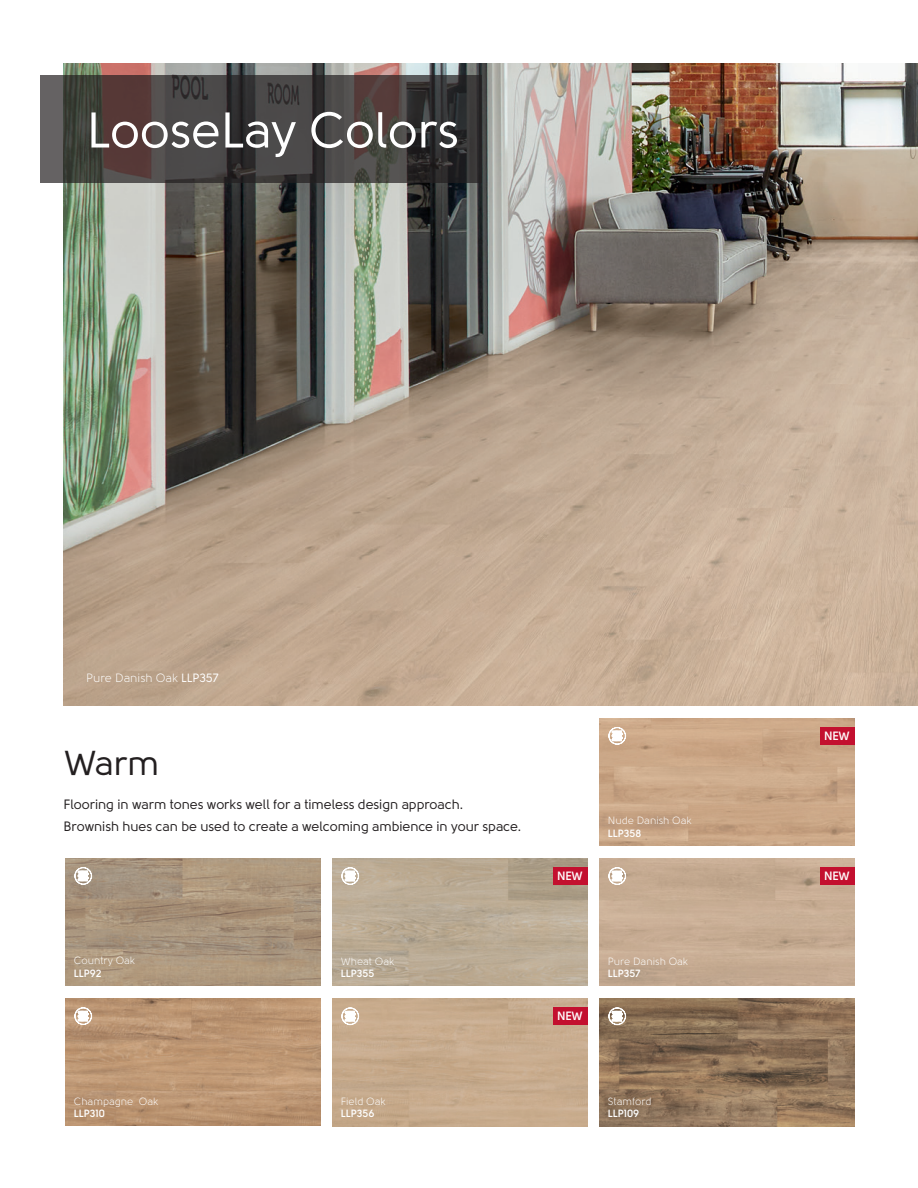
<style>
.page{position:relative;width:918px;height:1188px;background:#fff}
.page>*{position:absolute;margin:0;border:0;box-sizing:border-box;transform-origin:0 0}
.t1{font:50.1px "Solomon";color:#fff}
.t2{font:34.5px "Solomon";color:#231f20}
.t3{font:13.5px "Solomon";color:#231f20}
.t4{font:12px "Solomon";color:#fff}
.t5{font:700 12px "Solomon";letter-spacing:-.015em;color:#fff}
.t6{font:10.5px "Solomon";color:#fff}
.t7{font:700 10.5px "Solomon";color:#fff}
.s1{font-style:inherit}
</style>
<div class="page">
<img style="left:64px;top:64px;width:854px;height:641px">
<svg style="left:40px;top:75px;width:442px;height:107px;background:#443f3e"></svg>
<img style="left:65px;top:858px;width:255px;height:128px">
<svg style="left:74px;top:867px;width:18px;height:18px"></svg>
<img style="left:332px;top:858px;width:255px;height:128px">
<svg style="left:341px;top:867px;width:18px;height:18px"></svg>
<img style="left:599px;top:858px;width:255px;height:128px">
<svg style="left:608px;top:867px;width:18px;height:18px"></svg>
<img style="left:599px;top:718px;width:255px;height:128px">
<svg style="left:608px;top:727px;width:18px;height:18px"></svg>
<img style="left:65px;top:998px;width:255px;height:128px">
<svg style="left:74px;top:1007px;width:18px;height:18px"></svg>
<svg style="left:341px;top:1007px;width:18px;height:18px"></svg>
<img style="left:599px;top:998px;width:255px;height:128px">
<svg style="left:608px;top:1007px;width:18px;height:18px"></svg>
<div style="left:820px;top:727px;width:34px;height:18px;background:#c3102f"></div>
<div style="left:553px;top:1007px;width:34px;height:18px;background:#c3102f"></div>
<div style="left:553px;top:867px;width:34px;height:18px;background:#c3102f"></div>
<div style="left:820px;top:867px;width:34px;height:18px;background:#c3102f"></div>
<p class="t1" style="left:87px;top:103px;width:374px">LooseLay Colors</p>
<p class="t4" style="left:86px;top:672px;width:134px">Pure Danish Oak <span class="s1">LLP357</span></p>
<p class="t2" style="left:64px;top:744px;width:97px">Warm</p>
<p class="t3" style="left:64px;top:797px;width:401px">Flooring in warm tones works well for a timeless design approach.</p>
<p class="t3" style="left:64px;top:819px;width:459px">Brownish hues can be used to create a welcoming ambience in your space.</p>
<p class="t6" style="left:74px;top:955px;width:63px">Country Oak</p>
<p class="t7" style="left:74px;top:967px;width:29px">LLP92</p>
<p class="t6" style="left:74px;top:1095px;width:86px">Champagne Oak</p>
<p class="t7" style="left:74px;top:1107px;width:33px">LLP310</p>
<p class="t6" style="left:341px;top:955px;width:55px">Wheat Oak</p>
<p class="t7" style="left:341px;top:967px;width:35px">LLP355</p>
<p class="t6" style="left:341px;top:1095px;width:47px">Field Oak</p>
<p class="t7" style="left:341px;top:1108px;width:35px">LLP356</p>
<p class="t6" style="left:608px;top:815px;width:86px">Nude Danish Oak</p>
<p class="t7" style="left:608px;top:827px;width:35px">LLP358</p>
<p class="t5" style="left:824px;top:729px;width:27px">NEW</p>
<p class="t5" style="left:557px;top:869px;width:27px">NEW</p>
<p class="t5" style="left:824px;top:869px;width:27px">NEW</p>
<p class="t5" style="left:557px;top:1009px;width:27px">NEW</p>
<p class="t6" style="left:608px;top:955px;width:82px">Pure Danish Oak</p>
<p class="t7" style="left:608px;top:967px;width:34px">LLP357</p>
<p class="t6" style="left:608px;top:1095px;width:45px">Stamford</p>
<p class="t7" style="left:608px;top:1108px;width:33px">LLP109</p>
</div>
